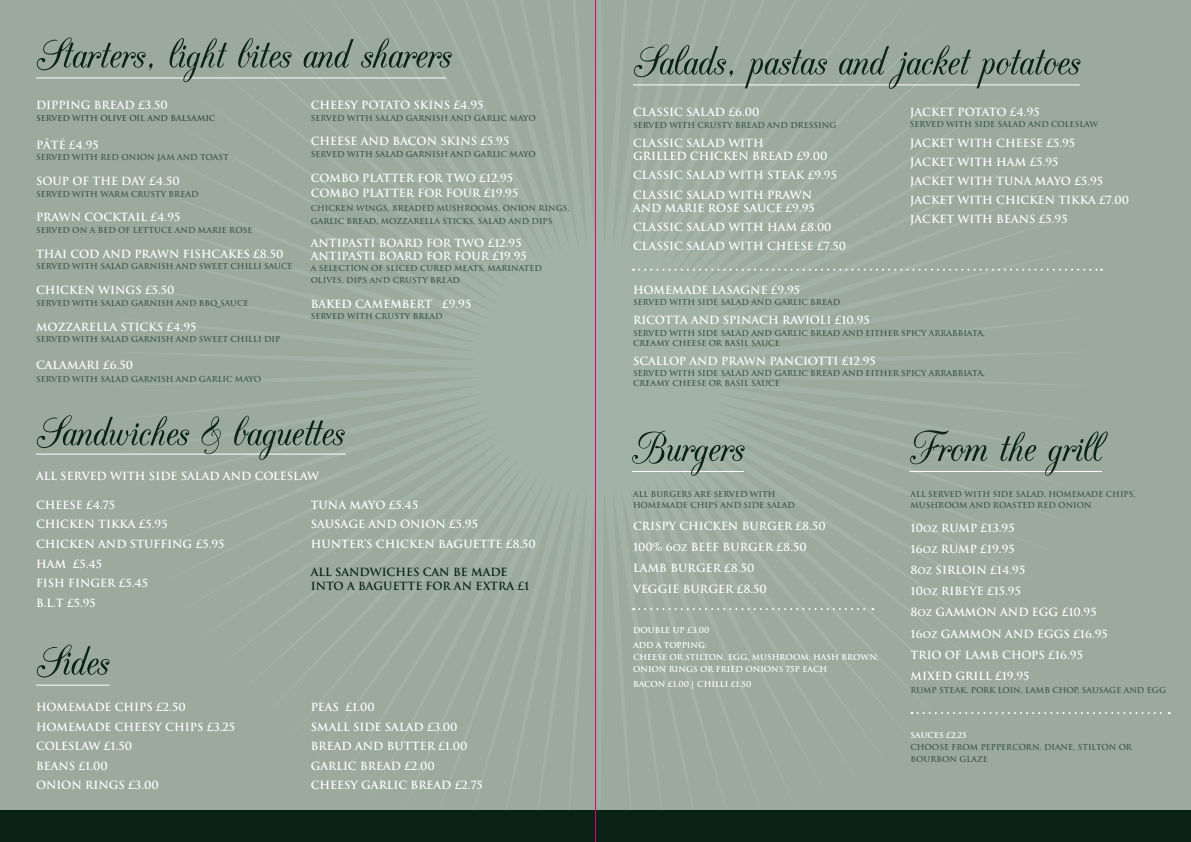
<style>
.page{position:relative;width:1191px;height:842px;background:#9baa9d}
.page>*{position:absolute;margin:0;border:0;box-sizing:border-box;transform-origin:0 0}
.t1{font:50px "CAC Champagne";letter-spacing:-.01em;color:#0a2315}
.t2{font:700 11px/19.6px "Trajan";color:#fff}
.t3{font:700 11px/13.2px "Trajan";color:#0a2315}
.t4{font:700 8px/11.6px "Trajan";color:#425a48}
.t5{font:700 8px/15.2px "Trajan";color:#fff}
.t6{font:700 8px "Trajan";color:#3a5040}
.s1{font-size:9px}
.s2{font-family:"Minion Pro"}
</style>
<div class="page">
<div style="left:0;top:811px;width:1191px;height:31px;background:#0a2315"></div>
<hr style="left:36px;top:77px;width:410px;height:1px;background:#fff">
<hr style="left:36px;top:454px;width:310px;height:1px;background:#fff">
<hr style="left:633px;top:84px;width:446px;height:1px;background:#fff">
<svg style="left:633px;top:269px;width:469px;height:2px"></svg>
<hr style="left:632px;top:471px;width:112px;height:1px;background:#fff">
<hr style="left:909px;top:471px;width:193px;height:1px;background:#fff">
<svg style="left:633px;top:608px;width:240px;height:2px"></svg>
<svg style="left:911px;top:712px;width:258px;height:2px"></svg>
<hr style="left:36px;top:685px;width:73px;height:1px;background:#fff">
<hr style="left:595px;top:0;width:1px;height:842px;background:#e6007e">
<h1 class="t1" style="left:36px;top:29px;width:417px">Starters, light bites and sharers</h1>
<p class="t2" style="left:36px;top:96px;width:133px">DIPPING BREAD £3.50</p>
<p class="t6" style="left:36px;top:113px;width:181px">SERVED WITH OLIVE OIL AND BALSAMIC</p>
<p class="t2" style="left:36px;top:135px;width:64px">PÂTÉ £4.95</p>
<p class="t4" style="left:36px;top:151px;width:194px">SERVED WITH RED ONION JAM AND TOAST</p>
<p class="t2" style="left:36px;top:171px;width:145px">SOUP OF THE DAY £4.50</p>
<p class="t4" style="left:36px;top:188px;width:164px">SERVED WITH WARM CRUSTY BREAD</p>
<p class="t2" style="left:36px;top:208px;width:146px">PRAWN COCKTAIL £4.95</p>
<p class="t4" style="left:36px;top:224px;width:218px">SERVED ON A BED OF LETTUCE AND MARIE ROSE</p>
<p class="t2" style="left:36px;top:244px;width:249px">THAI COD AND PRAWN FISHCAKES £8.50</p>
<p class="t4" style="left:36px;top:261px;width:258px">SERVED WITH SALAD GARNISH AND SWEET CHILLI SAUCE</p>
<p class="t2" style="left:36px;top:280px;width:140px">CHICKEN WINGS £5.50</p>
<p class="t4" style="left:36px;top:297px;width:214px">SERVED WITH SALAD GARNISH AND BBQSAUCE</p>
<p class="t2" style="left:36px;top:317px;width:162px">MOZZARELLA STICKS £4.95</p>
<p class="t4" style="left:36px;top:333px;width:246px">SERVED WITH SALAD GARNISH AND SWEET CHILLI DIP</p>
<p class="t2" style="left:36px;top:355px;width:99px">CALAMARI £6.50</p>
<p class="t4" style="left:36px;top:373px;width:227px">SERVED WITH SALAD GARNISH AND GARLIC MAYO</p>
<p class="t2" style="left:311px;top:96px;width:174px">CHEESY POTATO SKINS £4.95</p>
<p class="t4" style="left:311px;top:112px;width:227px">SERVED WITH SALAD GARNISH AND GARLIC MAYO</p>
<p class="t2" style="left:311px;top:132px;width:200px">CHEESE AND BACON SKINS £5.95</p>
<p class="t4" style="left:311px;top:148px;width:227px">SERVED WITH SALAD GARNISH AND GARLIC MAYO</p>
<p class="t2" style="left:311px;top:170px;width:209px;line-height:15.2px">COMBO PLATTER FOR TWO £12.95<br>COMBO PLATTER FOR FOUR £19.95</p>
<p class="t4" style="left:311px;top:201px;width:260px;line-height:13.2px">CHICKEN WINGS, BREADED MUSHROOMS, ONION RINGS,<br>GARLIC BREAD, MOZZARELLA STICKS, SALAD AND DIPS</p>
<p class="t2" style="left:311px;top:236px;width:218px;line-height:13.2px">ANTIPASTI BOARD FOR TWO £12.95<br>ANTIPASTI BOARD FOR FOUR £19.95</p>
<p class="t4" style="left:311px;top:263px;width:233px">A SELECTION OF SLICED CURED MEATS, MARINATED<br>OLIVES, DIPS AND CRUSTY BREAD</p>
<p class="t2" style="left:311px;top:294px;width:162px">BAKED CAMEMBERT £9.95</p>
<p class="t4" style="left:311px;top:311px;width:133px">SERVED WITH CRUSTY BREAD</p>
<h1 class="t1" style="left:36px;top:407px;width:310px">Sandwiches &amp; baguettes</h1>
<p class="t2" style="left:36px;top:466px;width:285px">ALL SERVED WITH SIDE SALAD AND COLESLAW</p>
<p class="t2" style="left:36px;top:495px;width:190px">CHEESE £4.75<br>CHICKEN TIKKA £5.95<br>CHICKEN AND STUFFING £5.95<br>HAM £5.45<br>FISH FINGER £5.45<br>B.L.T £5.95</p>
<h1 class="t1" style="left:36px;top:636px;width:75px">Sides</h1>
<p class="t2" style="left:36px;top:697px;width:201px">HOMEMADE CHIPS £2.50<br>HOMEMADE CHEESY CHIPS £3.25<br>COLESLAW £1.50<br>BEANS £1.00<br>ONION RINGS £3.00</p>
<p class="t2" style="left:311px;top:495px;width:227px">TUNA MAYO £5.45<br>SAUSAGE AND ONION £5.95<br>HUNTER’S CHICKEN BAGUETTE £8.50</p>
<p class="t3" style="left:311px;top:566px;width:220px">ALL SANDWICHES CAN BE MADE<br>INTO A BAGUETTE FOR AN EXTRA £1</p>
<p class="t2" style="left:311px;top:697px;width:174px">PEAS £1.00<br>SMALL SIDE SALAD £3.00<br>BREAD AND BUTTER £1.00<br>GARLIC BREAD £2.00<br>CHEESY GARLIC BREAD £2.75</p>
<h1 class="t1" style="left:633px;top:36px;width:448px">Salads, pastas and jacket potatoes</h1>
<p class="t2" style="left:910px;top:102px;width:131px">JACKET POTATO £4.95</p>
<p class="t4" style="left:910px;top:119px;width:190px">SERVED WITH SIDE SALAD AND COLESLAW</p>
<p class="t2" style="left:910px;top:133px;width:221px;line-height:19.2px">JACKET WITH CHEESE £5.95<br>JACKET WITH HAM £5.95<br>JACKET WITH TUNA MAYO £5.95<br>JACKET WITH CHICKEN TIKKA £7.00<br>JACKET WITH BEANS £5.95</p>
<p class="t2" style="left:633px;top:102px;width:128px">CLASSIC SALAD £6.00</p>
<p class="t4" style="left:633px;top:119px;width:205px">SERVED WITH CRUSTY BREAD AND DRESSING</p>
<p class="t2" style="left:633px;top:136px;width:196px;line-height:13.2px">CLASSIC SALAD WITH<br>GRILLED CHICKEN BREAD £9.00</p>
<p class="t2" style="left:633px;top:166px;width:205px;line-height:19.2px">CLASSIC SALAD WITH STEAK £9.95<br>CLASSIC SALAD WITH PRAWN</p>
<p class="t2" style="left:633px;top:198px;width:214px;line-height:19.2px">AND MARIE ROSE SAUCE £9.95<br>CLASSIC SALAD WITH HAM £8.00<br>CLASSIC SALAD WITH CHEESE £7.50</p>
<p class="t2" style="left:633px;top:280px;width:169px">HOMEMADE LASAGNE £9.95</p>
<p class="t4" style="left:633px;top:296px;width:209px">SERVED WITH SIDE SALAD AND GARLIC BREAD</p>
<p class="t2" style="left:633px;top:311px;width:238px">RICOTTA AND SPINACH RAVIOLI £10.95</p>
<p class="t4" style="left:633px;top:328px;width:353px;line-height:9.6px">SERVED WITH SIDE SALAD AND GARLIC BREAD AND EITHER SPICY ARRABBIATA,<br>CREAMY CHEESE OR BASIL SAUCE</p>
<p class="t2" style="left:633px;top:351px;width:244px">SCALLOP AND PRAWN PANCIOTTI £12.95</p>
<p class="t4" style="left:633px;top:369px;width:353px;line-height:9.6px">SERVED WITH SIDE SALAD AND GARLIC BREAD AND EITHER SPICY ARRABBIATA,<br>CREAMY CHEESE OR BASIL SAUCE</p>
<h1 class="t1" style="left:632px;top:422px;width:114px">Burgers</h1>
<p class="t4" style="left:633px;top:488px;width:163px">ALL BURGERS ARE SERVED WITH<br>HOMEMADE CHIPS AND SIDE SALAD</p>
<p class="t2" style="left:633px;top:515px;width:194px;line-height:21.2px">CRISPY CHICKEN BURGER £8.50<br>100% 6<span class="s1">OZ</span> BEEF BURGER £8.50<br>LAMB BURGER £8.50<br>VEGGIE BURGER £8.50</p>
<p class="t5" style="left:633px;top:623px;width:78px">DOUBLE UP £3.00<br>ADD A TOPPING:</p>
<p class="t5" style="left:633px;top:651px;width:247px;line-height:11.6px">CHEESE OR STILTON, EGG, MUSHROOM, HASH BROWN,<br>ONION RINGS OR FRIED ONIONS 75P EACH</p>
<p class="t5" style="left:633px;top:676px;width:120px">BACON £1.00 <span class="s2">|</span> CHILLI £1.50</p>
<h1 class="t1" style="left:909px;top:422px;width:194px">From the grill</h1>
<p class="t4" style="left:910px;top:488px;width:226px">ALL SERVED WITH SIDE SALAD, HOMEMADE CHIPS,<br>MUSHROOM AND ROASTED RED ONION</p>
<p class="t2" style="left:910px;top:517px;width:199px;line-height:21.2px">10<span class="s1">OZ</span> RUMP £13.95<br>16<span class="s1">OZ</span> RUMP £19.95<br>8<span class="s1">OZ</span> SIRLOIN £14.95<br>10<span class="s1">OZ</span> RIBEYE £15.95<br>8<span class="s1">OZ</span> GAMMON AND EGG £10.95<br>16<span class="s1">OZ</span> GAMMON AND EGGS £16.95<br>TRIO OF LAMB CHOPS £16.95<br>MIXED GRILL £19.95</p>
<p class="t4" style="left:910px;top:684px;width:257px">RUMP STEAK, PORK LOIN, LAMB CHOP, SAUSAGE AND EGG</p>
<p class="t5" style="left:910px;top:728px;width:58px">SAUCES £2.25</p>
<p class="t4" style="left:910px;top:741px;width:223px">CHOOSE FROM PEPPERCORN, DIANE, STILTON OR<br>BOURBON GLAZE</p>
</div>
